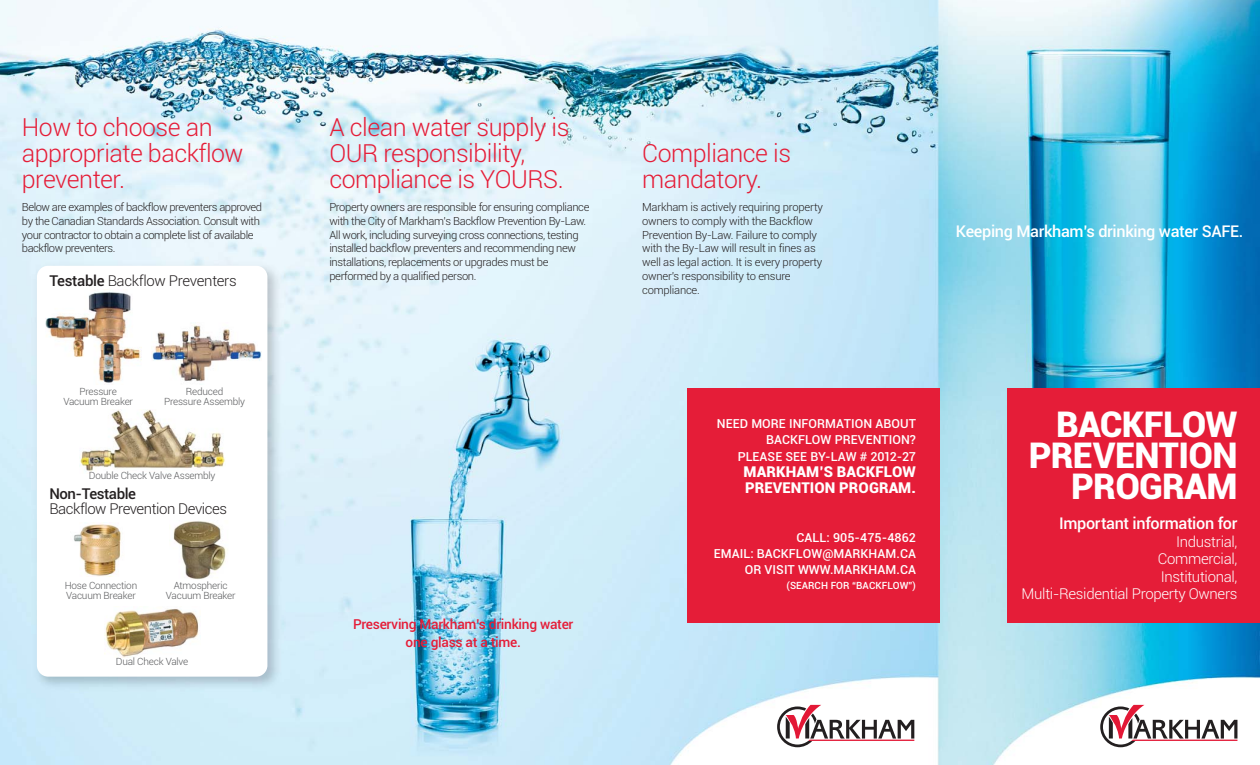
<style>
.page{position:relative;width:1260px;height:765px;background:#fff}
.page>*{position:absolute;margin:0;border:0;box-sizing:border-box;transform-origin:0 0}
.t1{font:900 35.75px/31px "Roboto";letter-spacing:-.02em;color:#fff;text-align:right}
.t2{font:300 25px/26.2px "Roboto";letter-spacing:-.02em;color:#e51d38}
.t3{font:500 16.25px "Roboto";letter-spacing:-.02em;color:#fff}
.t4{font:300 15px/17.5px "Roboto";letter-spacing:-.02em;color:#fff;text-align:right}
.t5{font:300 15px "Roboto";letter-spacing:-.03em;color:#231f20}
.t6{font:900 15px/16.2px "Roboto";letter-spacing:.005em;color:#fff}
.t7{font:500 15px "Roboto";letter-spacing:-.03em;color:#231f20}
.t8{font:500 13.75px/17.5px "Roboto";letter-spacing:-.02em;color:#e51d38;text-align:center}
.t9{font:500 12.5px/16.2px "Roboto";letter-spacing:.005em;color:#fff;text-align:right}
.t10{font:300 11.25px/13.8px "Roboto";letter-spacing:-.035em;color:#231f20}
.t11{font:300 10px/10px "Roboto";letter-spacing:-.02em;color:#58595b;text-align:center}
.t12{font:500 10px "Roboto";letter-spacing:.005em;color:#fff}
.s1{font-weight:500}
</style>
<div class="page">
<img style="left:0;top:0;width:1260px;height:765px">
<img style="left:31px;top:260px;width:253px;height:433px">
<div style="left:37px;top:266px;width:230px;height:411px;background:#fff;border-radius:11px"></div>
<svg style="left:1100px;top:705px;width:137px;height:42px"></svg>
<svg style="left:777px;top:705px;width:137px;height:42px"></svg>
<div style="left:1007px;top:389px;width:253px;height:234px;background:#e51d38"></div>
<div style="left:687px;top:389px;width:252px;height:234px;background:#e51d38"></div>
<img style="left:46px;top:289px;width:95px;height:94px">
<img style="left:152px;top:325px;width:109px;height:57px">
<img style="left:80px;top:410px;width:145px;height:62px">
<img style="left:74px;top:524px;width:47px;height:53px">
<img style="left:173px;top:521px;width:53px;height:59px">
<img style="left:104px;top:609px;width:95px;height:49px">
<h2 class="t2" style="left:22px;top:116px;width:223px">How to choose an appropriate backflow preventer.</h2>
<p class="t10" style="left:22px;top:201px;width:242px">Below are examples of backflow preventers approved by the Canadian Standards Association. Consult with your contractor to obtain a complete list of available backflow preventers.</p>
<h3 class="t5" style="left:49px;top:274px;width:189px"><span class="s1">Testable</span> Backflow Preventers</h3>
<p class="t11" style="left:63px;top:387px;width:71px">Pressure<br>Vacuum Breaker</p>
<p class="t11" style="left:164px;top:387px;width:83px">Reduced<br>Pressure Assembly</p>
<p class="t11" style="left:89px;top:472px;width:128px">Double Check Valve Assembly</p>
<h3 class="t7" style="left:49px;top:487px;width:88px">Non-Testable</h3>
<h3 class="t5" style="left:49px;top:502px;width:179px">Backflow Prevention Devices</h3>
<p class="t11" style="left:65px;top:582px;width:74px;text-align:left">Hose Connection<br>Vacuum Breaker</p>
<p class="t11" style="left:166px;top:582px;width:71px">Atmospheric<br>Vacuum Breaker</p>
<p class="t11" style="left:116px;top:657px;width:74px">Dual Check Valve</p>
<h2 class="t2" style="left:329px;top:116px;width:242px">A clean water supply is<br>OUR responsibility, compliance is YOURS.</h2>
<p class="t10" style="left:329px;top:201px;width:262px">Property owners are responsible for ensuring compliance with the City of Markham’s Backflow Prevention By-Law.<br>All work, including surveying cross connections, testing installed backflow preventers and recommending new installations, replacements or upgrades must be performed by a qualified person.</p>
<p class="t8" style="left:353px;top:617px;width:222px">Preserving Markham’s drinking water one glass at a time.</p>
<h2 class="t2" style="left:642px;top:142px;width:150px">Compliance is mandatory.</h2>
<p class="t10" style="left:642px;top:201px;width:182px">Markham is actively requiring property owners to comply with the Backflow Prevention By-Law. Failure to comply with the By-Law will result in fines as well as legal action. It is every property owner’s responsibility to ensure compliance.</p>
<h3 class="t3" style="left:956px;top:225px;width:289px">Keeping Markham’s drinking water SAFE.</h3>
<p class="t9" style="left:717px;top:416px;width:201px">NEED MORE INFORMATION ABOUT<br>BACKFLOW PREVENTION?<br>PLEASE SEE BY-LAW # 2012-27</p>
<h3 class="t6" style="left:744px;top:465px;width:174px">MARKHAM’S BACKFLOW<br>PREVENTION PROGRAM.</h3>
<p class="t9" style="left:714px;top:530px;width:204px">CALL: 905-475-4862<br>EMAIL: BACKFLOW@MARKHAM.CA<br>OR VISIT WWW.MARKHAM.CA</p>
<p class="t12" style="left:787px;top:582px;width:131px">(SEARCH FOR “BACKFLOW”)</p>
<h1 class="t1" style="left:1029px;top:414px;width:210px">BACKFLOW<br>PREVENTION<br>PROGRAM</h1>
<h3 class="t3" style="left:1059px;top:517px;width:180px">Important information for</h3>
<h3 class="t4" style="left:1022px;top:534px;width:217px">Industrial,<br>Commercial,<br>Institutional,<br>Multi-Residential Property Owners</h3>
</div>
